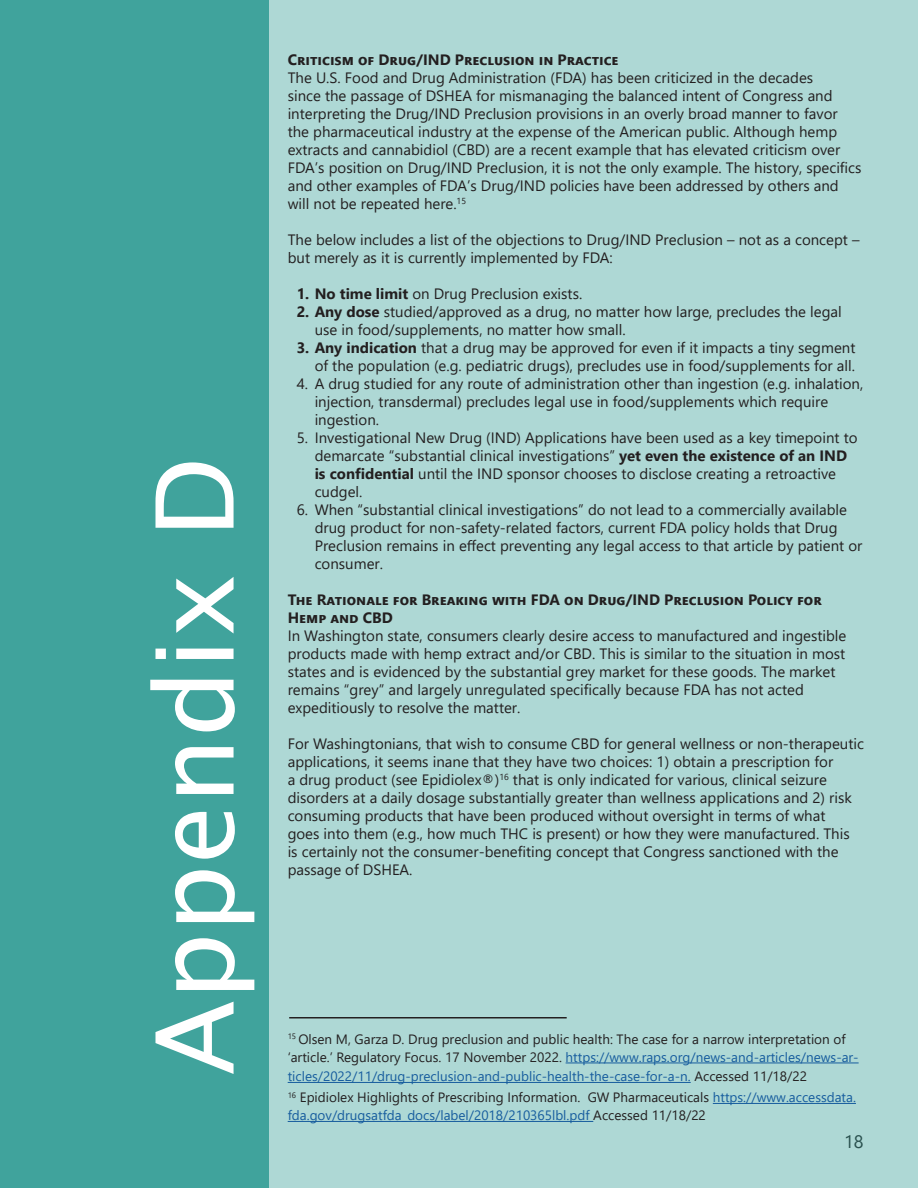
<style>
.page{position:relative;width:918px;height:1188px;background:#aed8d5}
.page>*{position:absolute;margin:0;border:0;box-sizing:border-box;transform-origin:0 0}
.t1{font:108px "Lucida Sans";color:#fff}
.t2{font:18px "Segoe UI";color:#231f20}
.t3{font:15px/18px "Segoe UI";color:#231f20}
.t4{font:700 15px/18px "Segoe UI";color:#231f20}
.t5{font:13.5px/18px "Segoe UI";color:#231f20}
.t6{font:13.5px "Segoe UI";color:#175d9e}
.s1{font-weight:700}
.s2{color:#175d9e}
.s3{color:#231f20}
</style>
<div class="page">
<div style="left:0;top:0;width:268px;height:1188px;background:#40a39c"></div>
<hr style="left:289px;top:1017px;width:278px;height:1px;background:#231f20">
<hr style="left:566px;top:1063px;width:293px;height:1px;background:#175d9e">
<hr style="left:288px;top:1082px;width:403px;height:1px;background:#175d9e">
<hr style="left:713px;top:1103px;width:143px;height:1px;background:#175d9e">
<hr style="left:288px;top:1121px;width:305px;height:1px;background:#175d9e">
<p class="t1" style="left:133px;top:1075px;width:619px;rotate:-90deg">Appendix D</p>
<p class="t4" style="left:288px;top:49px;width:332px">Criticism of Drug/IND Preclusion in Practice</p>
<p class="t3" style="left:288px;top:67px;width:575px">The U.S. Food and Drug Administration (FDA) has been criticized in the decades<br>since the passage of DSHEA for mismanaging the balanced intent of Congress and interpreting the Drug/IND Preclusion provisions in an overly broad manner to favor the pharmaceutical industry at the expense of the American public. Although hemp extracts and cannabidiol (CBD) are a recent example that has elevated criticism over FDA’s position on Drug/IND Preclusion, it is not the only example. The history, specifics and other examples of FDA’s Drug/IND policies have been addressed by others and will not be repeated here.<sup>15</sup></p>
<p class="t3" style="left:288px;top:229px;width:573px">The below includes a list of the objections to Drug/IND Preclusion – not as a concept – but merely as it is currently implemented by FDA:</p>
<p class="t3" style="left:297px;top:283px;width:287px"><span class="s1">1. No time limit</span> on Drug Preclusion exists.</p>
<p class="t3" style="left:315px;top:301px;width:529px;text-indent:-18px"><span class="s1">2. Any dose</span> studied/approved as a drug, no matter how large, precludes the legal use in food/supplements, no matter how small.</p>
<p class="t3" style="left:297px;top:337px;width:560px;text-align:right"><span class="s1">3. Any indication</span> that a drug may be approved for even if it impacts a tiny segment of the population (e.g. pediatric drugs), precludes use in food/supplements for all.</p>
<p class="t3" style="left:315px;top:373px;width:550px;text-indent:-18px">4. A drug studied for any route of administration other than ingestion (e.g. inhalation, injection, transdermal) precludes legal use in food/supplements which require ingestion.</p>
<p class="t3" style="left:315px;top:427px;width:544px;text-indent:-18px">5. Investigational New Drug (IND) Applications have been used as a key timepoint to demarcate “substantial clinical investigations” <span class="s1">yet even the existence of an IND is confidential</span> until the IND sponsor chooses to disclose creating a retroactive cudgel.</p>
<p class="t3" style="left:315px;top:499px;width:549px;text-indent:-18px">6. When “substantial clinical investigations” do not lead to a commercially available drug product for non-safety-related factors, current FDA policy holds that Drug Preclusion remains in effect preventing any legal access to that article by patient or consumer.</p>
<p class="t4" style="left:288px;top:589px;width:533px">The Rationale for Breaking with FDA on Drug/IND Preclusion Policy for<br>Hemp and CBD</p>
<p class="t3" style="left:288px;top:625px;width:560px">In Washington state, consumers clearly desire access to manufactured and ingestible products made with hemp extract and/or CBD. This is similar to the situation in most states and is evidenced by the substantial grey market for these goods. The market remains “grey” and largely unregulated specifically because FDA has not acted expeditiously to resolve the matter.</p>
<p class="t3" style="left:288px;top:733px;width:578px">For Washingtonians, that wish to consume CBD for general wellness or non-therapeutic applications, it seems inane that they have two choices: 1) obtain a prescription for<br>a drug product (see Epidiolex®)<sup>16</sup> that is only indicated for various, clinical seizure disorders at a daily dosage substantially greater than wellness applications and 2) risk consuming products that have been produced without oversight in terms of what<br>goes into them (e.g., how much THC is present) or how they were manufactured. This<br>is certainly not the consumer-benefiting concept that Congress sanctioned with the passage of DSHEA.</p>
<p class="t5" style="left:288px;top:1029px;width:572px"><sup>15</sup> Olsen M, Garza D. Drug preclusion and public health: The case for a narrow interpretation of ‘article.’ Regulatory Focus. 17 November 2022. <span class="s2">https://www.raps.org/news-and-articles/news-ar-</span></p>
<p class="t6" style="left:288px;top:1064px;width:521px">ticles/2022/11/drug-preclusion-and-public-health-the-case-for-a-n. <span class="s3">Accessed 11/18/22</span></p>
<p class="t5" style="left:288px;top:1087px;width:570px"><sup>16</sup> Epidiolex Highlights of Prescribing Information. GW Pharmaceuticals <span class="s2">https://www.accessdata. fda.gov/drugsatfda_docs/label/2018/210365lbl.pdf</span> Accessed 11/18/22</p>
<p class="t2" style="left:844px;top:1124px;width:21px">18</p>
</div>
